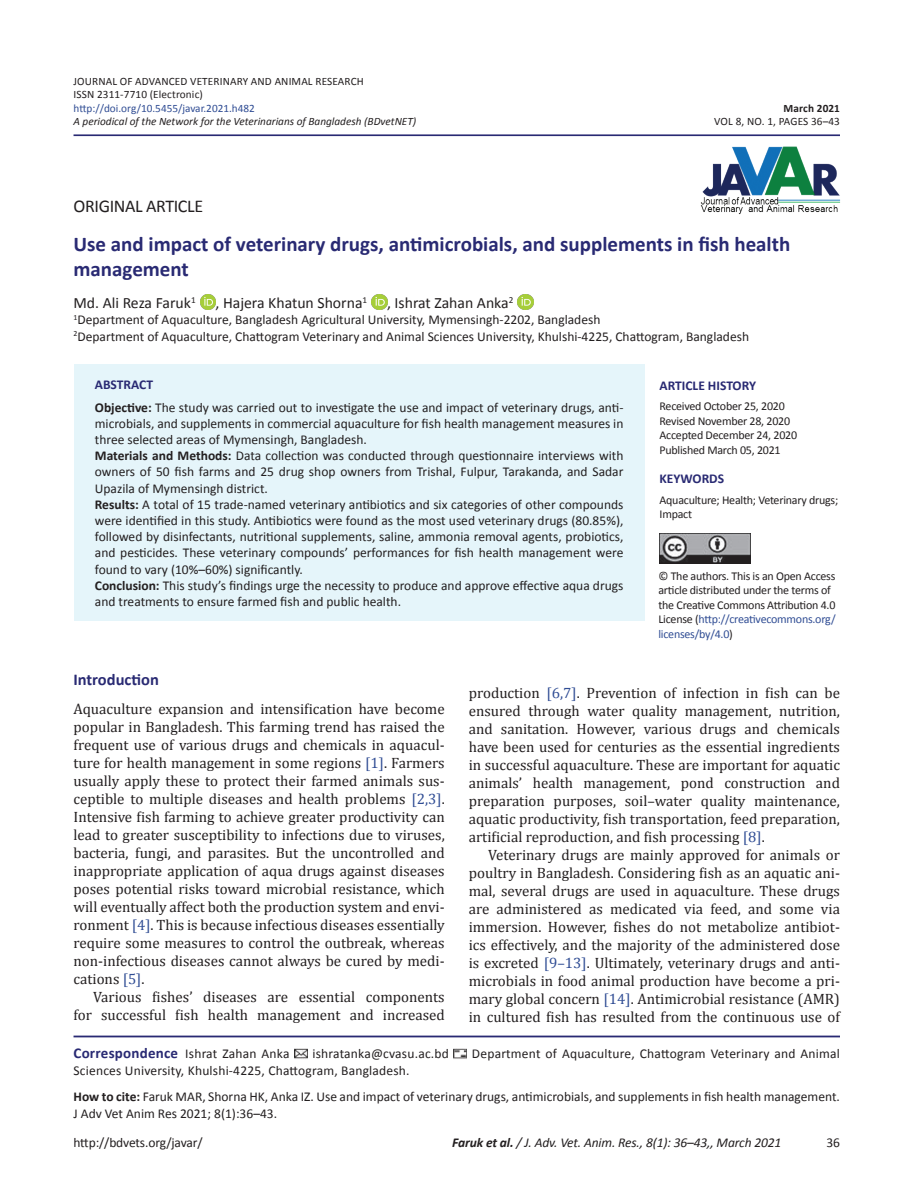
<style>
.page{position:relative;width:918px;height:1188px;background:#fff}
.page>*{position:absolute;margin:0;border:0;box-sizing:border-box;transform-origin:0 0}
.Article_Title{font:700 21px/25.2px "Calibri";color:#292a73}
.Issue_Date{font:18px "Calibri";letter-spacing:-.02em;color:#231f20}
.Head_A{font:700 16.5px "Calibri";color:#292a73}
.Authors{font:15.75px "Calibri";color:#231f20}
.Para_Indent{font:15px/18px "Cambria";color:#231f20;text-align:justify}
.Para_1st{font:15px/18px "Cambria";color:#231f20;text-align:justify}
.ABSTRACT_TXT{font:13.5px/16.2px "Calibri";color:#231f20;text-align:justify}
.Author_Deatiles{font:13.5px/16.2px "Calibri";letter-spacing:.005em;color:#231f20}
.Affliation{font:13.5px "Calibri";color:#231f20}
.t1{font:italic 13.5px "Calibri";letter-spacing:-.01em;color:#231f20}
.ABSTRACT_HD{font:700 13.5px "Calibri";color:#292a73}
.Issue_Date-2{font:12px/14.4px "Calibri";letter-spacing:-.02em;color:#231f20}
.VOL{font:11.25px "Calibri";letter-spacing:.01em;color:#231f20}
.DOI{font:italic 11.25px "Calibri";color:#231f20}
.VOL-2{font:11.25px "Calibri";color:#304d94}
.DOI-2{font:11.25px "Calibri";letter-spacing:.01em;color:#231f20}
.VOL-3{font:700 11.25px "Calibri";letter-spacing:.01em;color:#231f20}
.s1{font-weight:700}
.s2{color:#304d94}
.s3{font-weight:700;font-size:15px;color:#292a73}
</style>
<div class="page">
<hr style="left:74px;top:134px;width:766px;height:2px;background:#292a73">
<img style="left:200px;top:295px;width:16px;height:15px">
<img style="left:372px;top:295px;width:15px;height:15px">
<img style="left:518px;top:295px;width:15px;height:15px">
<hr style="left:74px;top:1036px;width:766px;height:1px;background:#292a73">
<svg style="left:295px;top:1048px;width:12px;height:11px"></svg>
<svg style="left:454px;top:1048px;width:13px;height:11px"></svg>
<img style="left:700px;top:146px;width:141px;height:69px">
<div style="left:74px;top:364px;width:570px;height:257px;background:#e5f5fa"></div>
<img style="left:660px;top:533px;width:90px;height:31px">
<p class="VOL" style="left:74px;top:74px;width:292px">JOURNAL OF ADVANCED VETERINARY AND ANIMAL RESEARCH</p>
<p class="VOL" style="left:74px;top:88px;width:131px">ISSN 2311-7710 (Electronic)</p>
<p class="VOL-2" style="left:74px;top:101px;width:183px">http://doi.org/10.5455/javar.2021.h482</p>
<p class="VOL-3" style="left:784px;top:101px;width:58px">March 2021</p>
<p class="DOI" style="left:74px;top:115px;width:344px">A periodical of the Network for the Veterinarians of Bangladesh (BDvetNET)</p>
<p class="DOI-2" style="left:714px;top:115px;width:127px">VOL 8, NO. 1, PAGES 36–43</p>
<p class="Issue_Date" style="left:74px;top:195px;width:131px">ORIGINAL ARTICLE</p>
<p class="Article_Title" style="left:74px;top:230px;width:718px">Use and impact of veterinary drugs, antimicrobials, and supplements in fish health management</p>
<p class="Authors" style="left:74px;top:293px;width:124px">Md. Ali Reza Faruk<sup>1</sup></p>
<p class="Authors" style="left:216px;top:293px;width:153px">, Hajera Khatun Shorna<sup>1</sup></p>
<p class="Authors" style="left:387px;top:293px;width:128px">, Ishrat Zahan Anka<sup>2</sup></p>
<p class="Affliation" style="left:74px;top:312px;width:528px"><sup>1</sup>Department of Aquaculture, Bangladesh Agricultural University, Mymensingh-2202, Bangladesh</p>
<p class="Affliation" style="left:74px;top:328px;width:677px"><sup>2</sup>Department of Aquaculture, Chattogram Veterinary and Animal Sciences University, Khulshi-4225, Chattogram, Bangladesh</p>
<p class="ABSTRACT_HD" style="left:95px;top:377px;width:60px">ABSTRACT</p>
<p class="ABSTRACT_TXT" style="left:95px;top:398px;width:530px"><span class="s1">Objective:</span> The study was carried out to investigate the use and impact of veterinary drugs, anti&shy;microbials, and supplements in commercial aquaculture for fish health management measures in three selected areas of Mymensingh, Bangladesh.</p>
<p class="ABSTRACT_TXT" style="left:95px;top:447px;width:530px"><span class="s1">Materials and Methods:</span> Data collection was conducted through questionnaire interviews with owners of 50 fish farms and 25 drug shop owners from Trishal, Fulpur, Tarakanda, and Sadar Upazila of Mymensingh district.</p>
<p class="ABSTRACT_TXT" style="left:95px;top:496px;width:530px"><span class="s1">Results:</span> A total of 15 trade-named veterinary antibiotics and six categories of other compounds were identified in this study. Antibiotics were found as the most used veterinary drugs (80.85%), followed by disinfectants, nutritional supplements, saline, ammonia removal agents, probiotics, and pesticides. These veterinary compounds’ performances for fish health management were found to vary (10%–60%) significantly.</p>
<p class="ABSTRACT_TXT" style="left:95px;top:577px;width:530px"><span class="s1">Conclusion:</span> This study’s findings urge the necessity to produce and approve effective aqua drugs and treatments to ensure farmed fish and public health.</p>
<p class="ABSTRACT_HD" style="left:660px;top:377px;width:98px">ARTICLE HISTORY</p>
<p class="Issue_Date-2" style="left:660px;top:399px;width:127px">Received October 25, 2020</p>
<p class="Issue_Date-2" style="left:660px;top:413px;width:132px">Revised November 28, 2020</p>
<p class="Issue_Date-2" style="left:660px;top:427px;width:139px">Accepted December 24, 2020</p>
<p class="Issue_Date-2" style="left:660px;top:442px;width:123px">Published March 05, 2021</p>
<p class="ABSTRACT_HD" style="left:660px;top:470px;width:66px">KEYWORDS</p>
<p class="Issue_Date-2" style="left:660px;top:492px;width:180px">Aquaculture; Health; Veterinary drugs;<br>Impact</p>
<p class="Issue_Date-2" style="left:658px;top:568px;width:179px">© The authors. This is an Open Access article distributed under the terms of the Creative Commons Attribution 4.0<br>License (<span class="s2">http://creativecommons.org/ licenses/by/4.0</span>)</p>
<p class="Head_A" style="left:74px;top:670px;width:87px">Introduction</p>
<p class="Para_1st" style="left:74px;top:700px;width:373px">Aquaculture expansion and intensification have become popular in Bangladesh. This farming trend has raised the frequent use of various drugs and chemicals in aquacul&shy;ture for health management in some regions <span class="s2">[1]</span>. Farmers usually apply these to protect their farmed animals sus&shy;ceptible to multiple diseases and health problems <span class="s2">[2,3]</span>.<br>Intensive fish farming to achieve greater productivity can lead to greater susceptibility to infections due to viruses, bacteria, fungi, and parasites. But the uncontrolled and inappropriate application of aqua drugs against diseases poses potential risks toward microbial resistance, which will eventually affect both the production system and envi&shy;ronment <span class="s2">[4]</span>. This is because infectious diseases essentially require some measures to control the outbreak, whereas non-infectious diseases cannot always be cured by medi&shy;cations <span class="s2">[5]</span>.</p>
<p class="Para_Indent" style="left:74px;top:988px;width:373px;text-align:right">Various fishes’ diseases are essential components for successful fish health management and increased</p>
<p class="Para_Indent" style="left:469px;top:684px;width:373px">production <span class="s2">[6,7]</span>. Prevention of infection in fish can be ensured through water quality management, nutrition, and sanitation. However, various drugs and chemicals have been used for centuries as the essential ingredients in successful aquaculture. These are important for aquatic animals’ health management, pond construction and preparation purposes, soil–water quality maintenance, aquatic productivity, fish transportation, feed preparation, artificial reproduction, and fish processing <span class="s2">[8]</span>.</p>
<p class="Para_Indent" style="left:469px;top:846px;width:373px;text-indent:20px">Veterinary drugs are mainly approved for animals or poultry in Bangladesh. Considering fish as an aquatic ani&shy;mal, several drugs are used in aquaculture. These drugs are administered as medicated via feed, and some via immersion. However, fishes do not metabolize antibiot&shy;ics effectively, and the majority of the administered dose is excreted <span class="s2">[9–13]</span>. Ultimately, veterinary drugs and anti&shy;microbials in food animal production have become a pri&shy;mary global concern <span class="s2">[14]</span>. Antimicrobial resistance (AMR) in cultured fish has resulted from the continuous use of</p>
<p class="Author_Deatiles" style="left:74px;top:1045px;width:217px"><span class="s3">Correspondence</span> Ishrat Zahan Anka</p>
<p class="Author_Deatiles" style="left:312px;top:1045px;width:138px">ishratanka@cvasu.ac.bd</p>
<p class="Author_Deatiles" style="left:472px;top:1045px;width:370px">Department of Aquaculture, Chattogram Veterinary and Animal</p>
<p class="Author_Deatiles" style="left:74px;top:1061px;width:338px">Sciences University, Khulshi-4225, Chattogram, Bangladesh.</p>
<p class="Author_Deatiles" style="left:74px;top:1088px;width:768px"><span class="s1">How to cite:</span> Faruk MAR, Shorna HK, Anka IZ. Use and impact of veterinary drugs, antimicrobials, and supplements in fish health management.<br>J Adv Vet Anim Res 2021; 8(1):36–43.</p>
<p class="ABSTRACT_TXT" style="left:74px;top:1133px;width:131px">http://bdvets.org/javar/</p>
<p class="t1" style="left:452px;top:1134px;width:331px"><span class="s1">Faruk et al.</span> / J. Adv. Vet. Anim. Res., 8(1): 36–43,, March 2021</p>
<p class="ABSTRACT_TXT" style="left:826px;top:1133px;width:15px">36</p>
</div>
